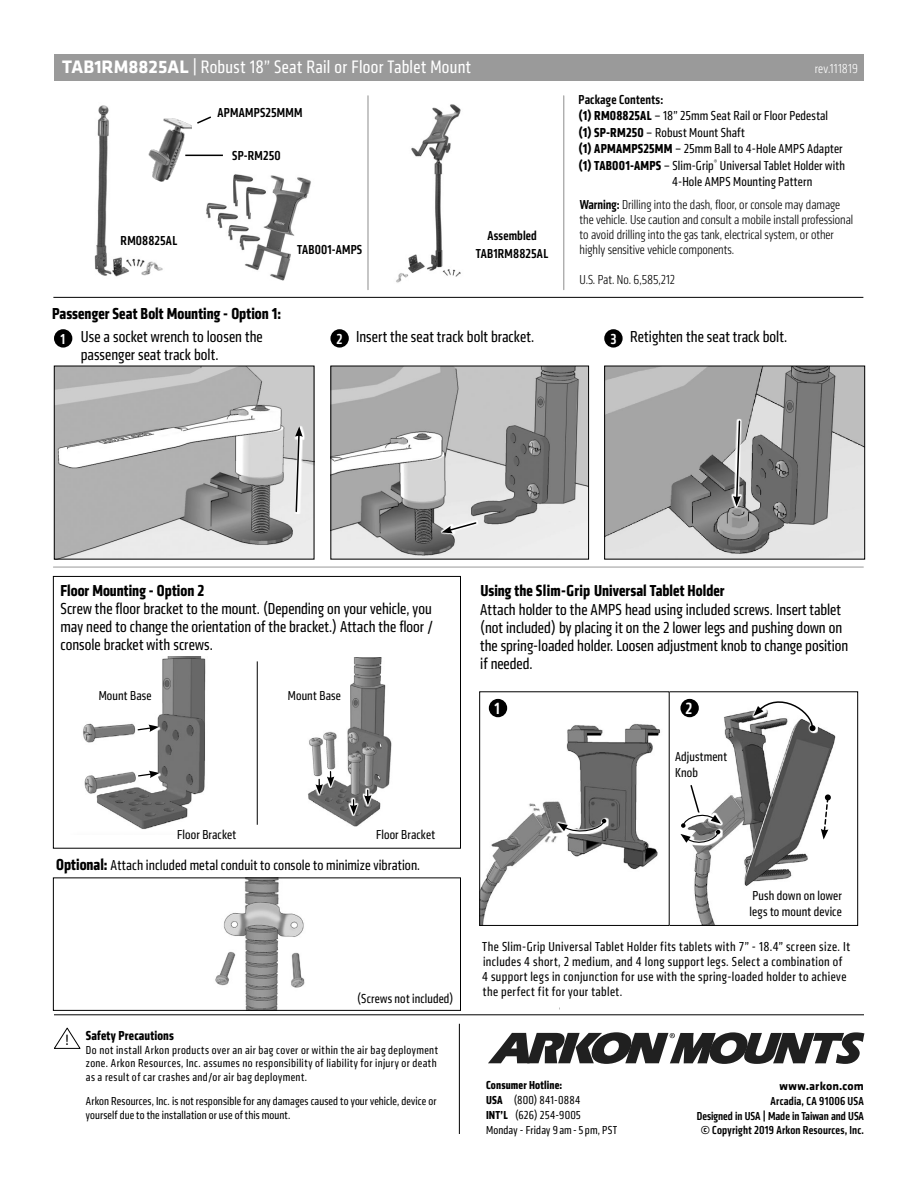
<style>
.page{position:relative;width:918px;height:1188px;background:#fff}
.page>*{position:absolute;margin:0;border:0;box-sizing:border-box;transform-origin:0 0}
.t1{font:condensed 18.75px "Klavika";letter-spacing:.015em;color:#fff}
.t2{font:500 condensed 16.8px "Klavika";color:#fff}
.t3{font:condensed 16.5px/18px "Klavika";color:#000}
.t4{font:700 condensed 16.5px "Klavika";color:#000}
.t5{font:condensed 15px "Klavika";letter-spacing:.005em;color:#000}
.t6{font:500 condensed 15px "Klavika";color:#fff}
.t7{font:condensed 13.5px/15px "Klavika";letter-spacing:.02em;color:#000}
.t8{font:300 condensed 13.5px/15px "Klavika";color:#000}
.t9{font:500 condensed 13.5px/18px "Klavika";letter-spacing:.015em;color:#000;text-align:center}
.t10{font:700 condensed 13.5px "Klavika";letter-spacing:.015em;color:#000}
.t11{font:300 condensed 13.5px "Klavika";letter-spacing:.02em;color:#fff}
.t12{font:condensed 12px/15px "Klavika";letter-spacing:.015em;color:#000}
.t13{font:500 condensed 12px/14.7px "Klavika";letter-spacing:.01em;color:#000;text-align:right}
.t14{font:700 12px "Klavika";letter-spacing:.01em;color:#000}
.s1{font-weight:700;font-stretch:normal}
.s2{font-weight:700}
.s3{font-weight:500}
.s4{font-weight:700;font-size:16.5px}
.s5{font-weight:400;font-stretch:normal;font-size:15px}
</style>
<div class="page">
<div style="left:53px;top:576px;width:408px;height:273px;border:1px solid #000"></div>
<div style="left:604px;top:329px;width:19px;height:19px;background:#000;border-radius:50%"></div>
<hr style="left:53px;top:297px;width:810px;height:1px;background:#000">
<hr style="left:53px;top:567px;width:810px;height:1px;background:#9a9a9a">
<img style="left:56px;top:368px;width:256px;height:190px">
<img style="left:332px;top:368px;width:255px;height:190px">
<div style="left:330px;top:366px;width:259px;height:194px;border:1px solid #000"></div>
<img style="left:606px;top:368px;width:257px;height:190px">
<div style="left:604px;top:366px;width:261px;height:194px;border:1px solid #000"></div>
<img style="left:215px;top:880px;width:90px;height:129px">
<div style="left:53px;top:878px;width:408px;height:133px;border:1px solid #000"></div>
<svg style="left:291px;top:424px;width:14px;height:90px"></svg>
<svg style="left:731px;top:419px;width:14px;height:89px"></svg>
<svg style="left:438px;top:517px;width:42px;height:21px"></svg>
<div style="left:54px;top:54px;width:810px;height:27px;background:#9a9a9a"></div>
<div style="left:54px;top:329px;width:18px;height:19px;background:#000;border-radius:50%"></div>
<div style="left:330px;top:329px;width:19px;height:19px;background:#000;border-radius:50%"></div>
<hr style="left:459px;top:1024px;width:1px;height:110px;background:#000">
<hr style="left:257px;top:661px;width:1px;height:164px;background:#000">
<hr style="left:367px;top:96px;width:2px;height:194px;background:#9a9a9a">
<hr style="left:563px;top:96px;width:1px;height:194px;background:#9a9a9a">
<svg style="left:54px;top:1027px;width:27px;height:22px"></svg>
<hr style="left:54px;top:1014px;width:810px;height:1px;background:#000">
<svg style="left:488px;top:1032px;width:376px;height:32px"></svg>
<img style="left:83px;top:657px;width:123px;height:173px">
<img style="left:308px;top:657px;width:84px;height:170px">
<svg style="left:135px;top:721px;width:26px;height:14px"></svg>
<svg style="left:136px;top:768px;width:26px;height:13px"></svg>
<svg style="left:314px;top:777px;width:11px;height:19px"></svg>
<svg style="left:348px;top:797px;width:11px;height:19px"></svg>
<svg style="left:350px;top:800px;width:7px;height:15px"></svg>
<svg style="left:363px;top:788px;width:10px;height:19px"></svg>
<svg style="left:364px;top:790px;width:7px;height:15px"></svg>
<svg style="left:325px;top:769px;width:11px;height:19px"></svg>
<svg style="left:316px;top:772px;width:18px;height:22px"></svg>
<img style="left:94px;top:105px;width:69px;height:172px">
<img style="left:396px;top:104px;width:65px;height:179px">
<img style="left:142px;top:109px;width:50px;height:87px">
<hr style="left:185px;top:155px;width:38px;height:1px;background:#000">
<svg style="left:197px;top:116px;width:14px;height:8px"></svg>
<img style="left:206px;top:174px;width:105px;height:107px">
<img style="left:685px;top:711px;width:151px;height:213px">
<div style="left:668px;top:692px;width:190px;height:234px;border:1px solid #000"></div>
<img style="left:482px;top:698px;width:178px;height:226px">
<div style="left:748px;top:888px;width:96px;height:34px;background:#fff"></div>
<svg style="left:751px;top:691px;width:68px;height:43px"></svg>
<div style="left:489px;top:699px;width:18px;height:18px;background:#000;border-radius:50%"></div>
<div style="left:680px;top:699px;width:19px;height:18px;background:#000;border-radius:50%"></div>
<svg style="left:806px;top:790px;width:30px;height:53px"></svg>
<div style="left:673px;top:750px;width:56px;height:30px;background:#fff"></div>
<svg style="left:527px;top:802px;width:82px;height:42px"></svg>
<svg style="left:680px;top:780px;width:48px;height:67px"></svg>
<h1 class="t1" style="left:62px;top:56px;width:410px"><span class="s1">TAB1RM8825AL</span> | Robust 18” Seat Rail or Floor Tablet Mount</h1>
<p class="t11" style="left:815px;top:61px;width:45px">rev.111819</p>
<p class="t9" style="left:218px;top:104px;width:86px">APMAMPS25MMM</p>
<p class="t9" style="left:232px;top:147px;width:50px">SP-RM250</p>
<p class="t9" style="left:121px;top:232px;width:58px">RM08825AL</p>
<p class="t9" style="left:297px;top:240px;width:67px">TAB001-AMPS</p>
<p class="t4" style="left:52px;top:303px;width:231px">Passenger Seat Bolt Mounting - Option 1:</p>
<p class="t9" style="left:476px;top:226px;width:74px">Assembled<br>TAB1RM8825AL</p>
<p class="t6" style="left:61px;top:330px;width:6px">1</p>
<p class="t3" style="left:336px;top:327px;width:199px"><sub>2</sub> Insert the seat track bolt bracket.</p>
<p class="t3" style="left:81px;top:327px;width:183px">Use a socket wrench to loosen the passenger seat track bolt.</p>
<p class="t9" style="left:579px;top:90px;width:86px">Package Contents:</p>
<p class="t7" style="left:579px;top:109px;width:251px"><span class="s2">(1) RM08825AL</span> – 18” 25mm Seat Rail or Floor Pedestal</p>
<p class="t7" style="left:579px;top:125px;width:168px"><span class="s2">(1) SP-RM250</span> – Robust Mount Shaft</p>
<p class="t7" style="left:579px;top:142px;width:266px"><span class="s2">(1) APMAMPS25MM</span> – 25mm Ball to 4-Hole AMPS Adapter</p>
<p class="t7" style="left:579px;top:158px;width:268px"><span class="s2">(1) TAB001-AMPS</span> – Slim-Grip<sup>®</sup> Universal Tablet Holder with</p>
<p class="t7" style="left:672px;top:175px;width:142px">4-Hole AMPS Mounting Pattern</p>
<p class="t8" style="left:580px;top:198px;width:275px"><span class="s3">Warning:</span> Drilling into the dash, floor, or console may damage the vehicle. Use caution and consult a mobile install professional to avoid drilling into the gas tank, electrical system, or other highly sensitive vehicle components.</p>
<p class="t8" style="left:580px;top:273px;width:97px">U.S. Pat. No. 6,585,212</p>
<p class="t3" style="left:610px;top:327px;width:178px"><sub>3</sub> Retighten the seat track bolt.</p>
<p class="t4" style="left:60px;top:580px;width:145px">Floor Mounting - Option 2</p>
<p class="t3" style="left:60px;top:600px;width:374px;text-align:justify">Screw the floor bracket to the mount. (Depending on your vehicle, you may need to change the orientation of the bracket.) Attach the floor / console bracket with screws.</p>
<p class="t7" style="left:99px;top:688px;width:54px">Mount Base</p>
<p class="t7" style="left:288px;top:688px;width:54px">Mount Base</p>
<p class="t7" style="left:177px;top:827px;width:60px">Floor Bracket</p>
<p class="t7" style="left:376px;top:827px;width:60px">Floor Bracket</p>
<p class="t5" style="left:56px;top:856px;width:365px"><span class="s4">Optional:</span> Attach included metal conduit to console to minimize vibration.</p>
<p class="t7" style="left:357px;top:991px;width:98px">(Screws not included)</p>
<p class="t10" style="left:65px;top:1027px;width:110px"><span class="s5">!</span> Safety Precautions</p>
<p class="t12" style="left:86px;top:1043px;width:354px;line-height:13.5px;text-align:justify">Do not install Arkon products over an air bag cover or within the air bag deployment zone. Arkon Resources, Inc. assumes no responsibility of liability for injury or death as a result of car crashes and/or air bag deployment.</p>
<p class="t12" style="left:86px;top:1095px;width:352px;line-height:13.5px">Arkon Resources, Inc. is not responsible for any damages caused to your vehicle, device or yourself due to the installation or use of this mount.</p>
<p class="t4" style="left:480px;top:580px;width:246px">Using the Slim-Grip Universal Tablet Holder</p>
<p class="t3" style="left:480px;top:601px;width:370px">Attach holder to the AMPS head using included screws. Insert tablet (not included) by placing it on the 2 lower legs and pushing down on the spring-loaded holder. Loosen adjustment knob to change position if needed.</p>
<p class="t2" style="left:495px;top:697px;width:7px">1</p>
<p class="t2" style="left:685px;top:697px;width:8px">2</p>
<p class="t7" style="left:675px;top:749px;width:54px;line-height:16.2px">Adjustment<br>Knob</p>
<p class="t7" style="left:750px;top:888px;width:94px;line-height:16.2px">Push down on lower legs to mount device</p>
<p class="t7" style="left:482px;top:939px;width:369px">The Slim-Grip Universal Tablet Holder fits tablets with 7” - 18.4” screen size. It includes 4 short, 2 medium, and 4 long support legs. Select a combination of 4 support legs in conjunction for use with the spring-loaded holder to achieve the perfect fit for your tablet.</p>
<p class="t12" style="left:486px;top:1078px;width:133px"><span class="s2">Consumer Hotline:<br>USA</span> (800) 841-0884<br><span class="s2">INT’L</span> (626) 254-9005<br>Monday - Friday 9am-5pm, PST</p>
<p class="t14" style="left:780px;top:1077px;width:86px">www.arkon.com</p>
<p class="t13" style="left:697px;top:1093px;width:169px">Arcadia, CA 91006 USA<br>Designed in USA | Made in Taiwan and USA © Copyright 2019 Arkon Resources, Inc.</p>
</div>
